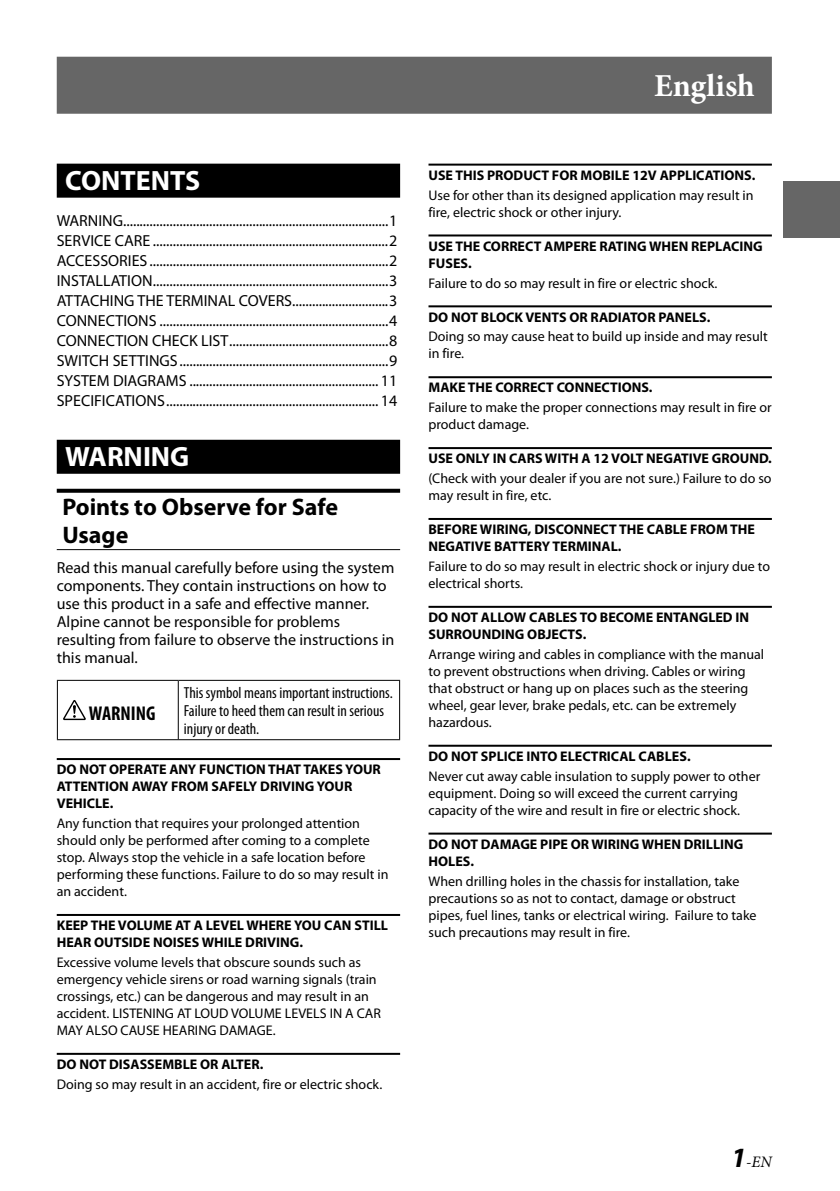
<style>
.page{position:relative;width:840px;height:1191px;background:#fff}
.page>*{position:absolute;margin:0;border:0;box-sizing:border-box;transform-origin:0 0}
.t1{font:700 32px "Minion Pro";color:#fff}
.t2{font:700 28px "Myriad Pro";color:#fff}
.t3{font:700 24px/28px "Myriad Pro";color:#000}
.t4{font:700 condensed 20px "Myriad Pro";color:#000}
.t5{font:16px/20px "Myriad Pro";color:#000;text-align:justify}
.t6{font:condensed 16px/18px "Myriad Pro";color:#000}
.t7{font:italic 16px "Minion Pro";color:#000}
.t8{font:14px/17px "Myriad Pro";color:#000}
.t9{font:700 14px/17px "Myriad Pro";color:#000}
.s1{font-family:"Myriad Pro";font-weight:700;font-size:28px}
</style>
<div class="page">
<div style="left:782px;top:181px;width:57px;height:57px;background:#666"></div>
<div style="left:57px;top:57px;width:714px;height:57px;background:#666"></div>
<div style="left:57px;top:164px;width:343px;height:34px;background:#000"></div>
<div style="left:57px;top:440px;width:343px;height:34px;background:#000"></div>
<svg style="left:57px;top:489px;width:343px;height:4px"></svg>
<hr style="left:57px;top:549px;width:343px;height:1px;background:#000">
<hr style="left:57px;top:758px;width:343px;height:2px;background:#000">
<hr style="left:57px;top:914px;width:343px;height:2px;background:#000">
<hr style="left:57px;top:1052px;width:343px;height:2px;background:#000">
<hr style="left:57px;top:680px;width:121px;height:1px;background:#000">
<hr style="left:57px;top:681px;width:1px;height:58px;background:#000">
<hr style="left:178px;top:680px;width:222px;height:1px;background:#000">
<hr style="left:178px;top:681px;width:1px;height:58px;background:#000">
<hr style="left:399px;top:681px;width:1px;height:58px;background:#000">
<hr style="left:57px;top:739px;width:343px;height:1px;background:#000">
<svg style="left:63px;top:700px;width:23px;height:20px"></svg>
<hr style="left:428px;top:164px;width:343px;height:2px;background:#000">
<hr style="left:428px;top:234px;width:343px;height:2px;background:#000">
<hr style="left:428px;top:305px;width:343px;height:2px;background:#000">
<hr style="left:428px;top:376px;width:343px;height:2px;background:#000">
<hr style="left:428px;top:447px;width:343px;height:2px;background:#000">
<hr style="left:428px;top:518px;width:343px;height:2px;background:#000">
<hr style="left:428px;top:606px;width:343px;height:2px;background:#000">
<hr style="left:428px;top:744px;width:343px;height:2px;background:#000">
<hr style="left:428px;top:832px;width:343px;height:2px;background:#000">
<h2 class="t2" style="left:65px;top:170px;width:137px">CONTENTS</h2>
<p class="t5" style="left:57px;top:211px;width:342px">WARNING................................................................................1<br>SERVICE CARE .......................................................................2<br>ACCESSORIES ........................................................................2<br>INSTALLATION .......................................................................3<br>ATTACHING THE TERMINAL COVERS.............................3<br>CONNECTIONS .....................................................................4<br>CONNECTION CHECK LIST ................................................8<br>SWITCH SETTINGS ...............................................................9<br>SYSTEM DIAGRAMS ......................................................... 11<br>SPECIFICATIONS ................................................................ 14</p>
<h2 class="t2" style="left:65px;top:446px;width:126px">WARNING</h2>
<h3 class="t3" style="left:62px;top:495px;width:277px">Points to Observe for Safe<br>Usage</h3>
<p class="t5" style="left:57px;top:559px;width:339px;line-height:18px;text-align:left">Read this manual carefully before using the system components. They contain instructions on how to use this product in a safe and effective manner.<br>Alpine cannot be responsible for problems resulting from failure to observe the instructions in this manual.</p>
<p class="t6" style="left:184px;top:685px;width:210px">This symbol means important instructions.<br>Failure to heed them can result in serious injury or death.</p>
<p class="t9" style="left:57px;top:762px;width:325px">DO NOT OPERATE ANY FUNCTION THAT TAKES YOUR<br>ATTENTION AWAY FROM SAFELY DRIVING YOUR<br>VEHICLE.</p>
<p class="t8" style="left:57px;top:816px;width:333px">Any function that requires your prolonged attention should only be performed after coming to a complete stop. Always stop the vehicle in a safe location before performing these functions. Failure to do so may result in an accident.</p>
<p class="t9" style="left:57px;top:918px;width:332px">KEEP THE VOLUME AT A LEVEL WHERE YOU CAN STILL<br>HEAR OUTSIDE NOISES WHILE DRIVING.</p>
<p class="t8" style="left:57px;top:955px;width:325px">Excessive volume levels that obscure sounds such as emergency vehicle sirens or road warning signals (train crossings, etc.) can be dangerous and may result in an accident. LISTENING AT LOUD VOLUME LEVELS IN A CAR MAY ALSO CAUSE HEARING DAMAGE.</p>
<p class="t9" style="left:57px;top:1057px;width:208px">DO NOT DISASSEMBLE OR ALTER.</p>
<p class="t8" style="left:57px;top:1076px;width:327px">Doing so may result in an accident, fire or electric shock.</p>
<h3 class="t4" style="left:89px;top:701px;width:68px">WARNING</h3>
<h1 class="t1" style="left:653px;top:66px;width:102px">English</h1>
<p class="t9" style="left:428px;top:168px;width:328px">USE THIS PRODUCT FOR MOBILE 12V APPLICATIONS.</p>
<p class="t8" style="left:428px;top:187px;width:326px">Use for other than its designed application may result in fire, electric shock or other injury.</p>
<p class="t9" style="left:428px;top:239px;width:335px">USE THE CORRECT AMPERE RATING WHEN REPLACING<br>FUSES.</p>
<p class="t8" style="left:428px;top:275px;width:290px">Failure to do so may result in fire or electric shock.</p>
<p class="t9" style="left:428px;top:309px;width:283px">DO NOT BLOCK VENTS OR RADIATOR PANELS.</p>
<p class="t8" style="left:428px;top:329px;width:340px">Doing so may cause heat to build up inside and may result in fire.</p>
<p class="t9" style="left:428px;top:380px;width:225px">MAKE THE CORRECT CONNECTIONS.</p>
<p class="t8" style="left:428px;top:400px;width:344px">Failure to make the proper connections may result in fire or product damage.</p>
<p class="t9" style="left:428px;top:451px;width:344px">USE ONLY IN CARS WITH A 12 VOLT NEGATIVE GROUND.</p>
<p class="t8" style="left:428px;top:471px;width:344px">(Check with your dealer if you are not sure.) Failure to do so may result in fire, etc.</p>
<p class="t9" style="left:428px;top:522px;width:328px">BEFORE WIRING, DISCONNECT THE CABLE FROM THE<br>NEGATIVE BATTERY TERMINAL.</p>
<p class="t8" style="left:428px;top:559px;width:343px">Failure to do so may result in electric shock or injury due to electrical shorts.</p>
<p class="t9" style="left:428px;top:610px;width:322px">DO NOT ALLOW CABLES TO BECOME ENTANGLED IN<br>SURROUNDING OBJECTS.</p>
<p class="t8" style="left:428px;top:647px;width:337px">Arrange wiring and cables in compliance with the manual to prevent obstructions when driving. Cables or wiring that obstruct or hang up on places such as the steering wheel, gear lever, brake pedals, etc. can be extremely hazardous.</p>
<p class="t9" style="left:428px;top:749px;width:263px">DO NOT SPLICE INTO ELECTRICAL CABLES.</p>
<p class="t8" style="left:428px;top:768px;width:333px">Never cut away cable insulation to supply power to other equipment. Doing so will exceed the current carrying capacity of the wire and result in fire or electric shock.</p>
<p class="t9" style="left:428px;top:836px;width:316px">DO NOT DAMAGE PIPE OR WIRING WHEN DRILLING<br>HOLES.</p>
<p class="t8" style="left:428px;top:873px;width:329px">When drilling holes in the chassis for installation, take precautions so as not to contact, damage or obstruct pipes, fuel lines, tanks or electrical wiring. Failure to take such precautions may result in fire.</p>
<p class="t7" style="left:730px;top:1151px;width:42px"><span class="s1">1</span>-EN</p>
</div>
